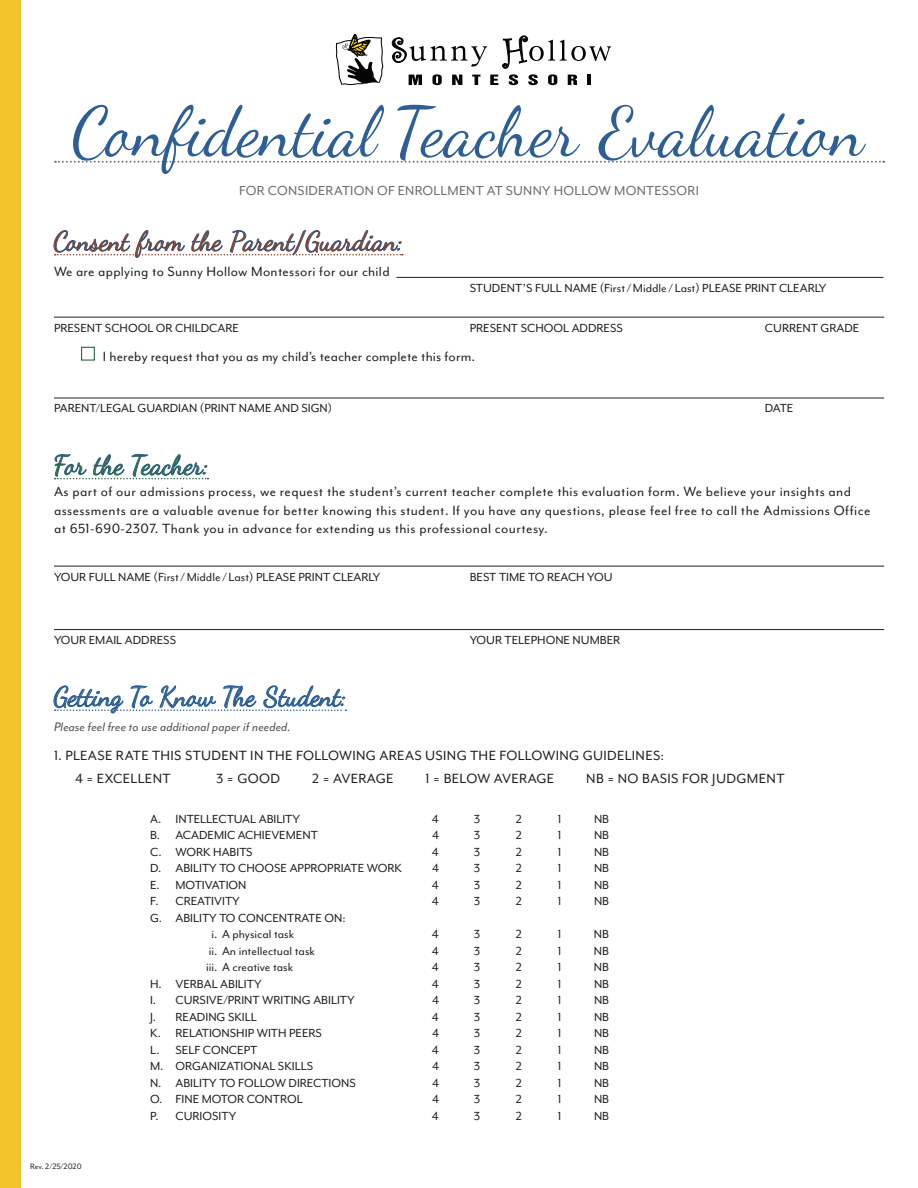
<style>
.page{position:relative;width:918px;height:1188px;background:#fff}
.page>*{position:absolute;margin:0;border:0;box-sizing:border-box;transform-origin:0 0}
.t1{font:69.3px "Dancing Script OT";color:#2d5f96}
.List_Paragraph{font:27px "Dancing Script OT";color:#854026}
.List_Paragraph-2{font:27px "Dancing Script OT";color:#2d5f96}
.List_Paragraph-3{font:27px "Dancing Script OT";color:#2e6a48}
.List_Paragraph-4{font:15.3px/18.5px "Mr Eaves Mod OT";letter-spacing:.025em;color:#231f20}
.List_Paragraph-5{font:15px "Mr Eaves Mod OT";letter-spacing:.015em;color:#6c6d70}
.List_Paragraph-6{font:italic 14.25px "Mr Eaves Mod OT";letter-spacing:.01em;color:#4b4c4d}
.t2{font:13.5px "Mr Eaves Mod OT";color:#231f20}
.t3{font:9px "Mr Eaves Mod OT";color:#231f20}
</style>
<div class="page">
<hr style="left:396px;top:277px;width:488px;height:1px;background:#231f20">
<hr style="left:54px;top:317px;width:830px;height:1px;background:#231f20">
<hr style="left:54px;top:398px;width:830px;height:1px;background:#231f20">
<hr style="left:54px;top:566px;width:830px;height:1px;background:#231f20">
<hr style="left:54px;top:629px;width:830px;height:1px;background:#231f20">
<svg style="left:54px;top:230px;width:349px;height:28px"></svg>
<div style="left:81px;top:347px;width:14px;height:14px;border:1px solid #2e6a48"></div>
<svg style="left:55px;top:454px;width:153px;height:25px"></svg>
<svg style="left:54px;top:686px;width:292px;height:27px"></svg>
<svg style="left:336px;top:34px;width:47px;height:51px"></svg>
<svg style="left:392px;top:36px;width:219px;height:49px"></svg>
<hr style="left:587px;top:75px;width:4px;height:10px;background:#050504">
<svg style="left:55px;top:161px;width:829px;height:2px"></svg>
<div style="left:0;top:0;width:21px;height:1188px;background:#f2c42c"></div>
<p class="t1" style="left:73px;top:91px;width:794px">Confidential Teacher Evaluation</p>
<p class="List_Paragraph-5" style="left:239px;top:182px;width:461px">FOR CONSIDERATION OF ENROLLMENT AT SUNNY HOLLOW MONTESSORI</p>
<p class="List_Paragraph" style="left:54px;top:225px;width:350px">Consent from the Parent/Guardian:</p>
<p class="List_Paragraph-4" style="left:54px;top:262px;width:337px">We are applying to Sunny Hollow Montessori for our child</p>
<p class="t2" style="left:470px;top:280px;width:358px">STUDENT’S FULL NAME (First/Middle / Last) PLEASE PRINT CLEARLY</p>
<p class="t2" style="left:54px;top:320px;width:186px">PRESENT SCHOOL OR CHILDCARE</p>
<p class="t2" style="left:470px;top:320px;width:155px">PRESENT SCHOOL ADDRESS</p>
<p class="t2" style="left:765px;top:320px;width:96px">CURRENT GRADE</p>
<p class="List_Paragraph-4" style="left:103px;top:347px;width:374px">I hereby request that you as my child’s teacher complete this form.</p>
<p class="t2" style="left:54px;top:401px;width:280px">PARENT/LEGAL GUARDIAN (PRINT NAME AND SIGN)</p>
<p class="t2" style="left:765px;top:401px;width:30px">DATE</p>
<p class="List_Paragraph-3" style="left:54px;top:449px;width:156px">For the Teacher:</p>
<p class="List_Paragraph-4" style="left:54px;top:482px;width:818px">As part of our admissions process, we request the student’s current teacher complete this evaluation form. We believe your insights and assessments are a valuable avenue for better knowing this student. If you have any questions, please feel free to call the Admissions Office at 651-690-2307. Thank you in advance for extending us this professional courtesy.</p>
<p class="t2" style="left:54px;top:569px;width:328px">YOUR FULL NAME (First/Middle / Last) PLEASE PRINT CLEARLY</p>
<p class="t2" style="left:470px;top:569px;width:144px">BEST TIME TO REACH YOU</p>
<p class="t2" style="left:54px;top:632px;width:124px">YOUR EMAIL ADDRESS</p>
<p class="t2" style="left:470px;top:632px;width:152px">YOUR TELEPHONE NUMBER</p>
<p class="List_Paragraph-2" style="left:54px;top:681px;width:294px">Getting To Know The Student:</p>
<p class="List_Paragraph-6" style="left:54px;top:719px;width:238px">Please feel free to use additional paper if needed.</p>
<p class="List_Paragraph-4" style="left:75px;top:744px;width:591px;line-height:23px;text-indent:-21px">1. PLEASE RATE THIS STUDENT IN THE FOLLOWING AREAS USING THE FOLLOWING GUIDELINES:<br>4 = EXCELLENT</p>
<p class="List_Paragraph-4" style="left:216px;top:769px;width:66px">3 = GOOD</p>
<p class="List_Paragraph-4" style="left:312px;top:769px;width:83px">2 = AVERAGE</p>
<p class="List_Paragraph-4" style="left:425px;top:769px;width:130px">1 = BELOW AVERAGE</p>
<p class="List_Paragraph-4" style="left:586px;top:769px;width:200px">NB = NO BASIS FOR JUDGMENT</p>
<p class="t2" style="left:150px;top:811px;width:151px">a. INTELLECTUAL ABILITY</p>
<p class="t2" style="left:432px;top:811px;width:8px">4</p>
<p class="t2" style="left:474px;top:811px;width:8px">3</p>
<p class="t2" style="left:516px;top:811px;width:8px">2</p>
<p class="t2" style="left:558px;top:811px;width:5px">1</p>
<p class="t2" style="left:594px;top:811px;width:17px">NB</p>
<p class="t2" style="left:150px;top:828px;width:169px">b. ACADEMIC ACHIEVEMENT</p>
<p class="t2" style="left:432px;top:828px;width:8px">4</p>
<p class="t2" style="left:474px;top:828px;width:8px">3</p>
<p class="t2" style="left:516px;top:828px;width:8px">2</p>
<p class="t2" style="left:558px;top:828px;width:5px">1</p>
<p class="t2" style="left:594px;top:828px;width:17px">NB</p>
<p class="t2" style="left:150px;top:844px;width:104px">c . WORK HABITS</p>
<p class="t2" style="left:432px;top:844px;width:8px">4</p>
<p class="t2" style="left:474px;top:844px;width:8px">3</p>
<p class="t2" style="left:516px;top:844px;width:8px">2</p>
<p class="t2" style="left:558px;top:844px;width:5px">1</p>
<p class="t2" style="left:594px;top:844px;width:17px">NB</p>
<p class="t2" style="left:150px;top:861px;width:253px">d. ABILITY TO CHOOSE APPROPRIATE WORK</p>
<p class="t2" style="left:432px;top:861px;width:8px">4</p>
<p class="t2" style="left:474px;top:861px;width:8px">3</p>
<p class="t2" style="left:516px;top:861px;width:8px">2</p>
<p class="t2" style="left:558px;top:861px;width:5px">1</p>
<p class="t2" style="left:594px;top:861px;width:17px">NB</p>
<p class="t2" style="left:150px;top:877px;width:98px">e. MOTIVATION</p>
<p class="t2" style="left:432px;top:877px;width:8px">4</p>
<p class="t2" style="left:474px;top:877px;width:8px">3</p>
<p class="t2" style="left:516px;top:877px;width:8px">2</p>
<p class="t2" style="left:558px;top:877px;width:5px">1</p>
<p class="t2" style="left:594px;top:877px;width:17px">NB</p>
<p class="t2" style="left:150px;top:894px;width:91px">f. CREATIVITY</p>
<p class="t2" style="left:432px;top:894px;width:8px">4</p>
<p class="t2" style="left:474px;top:894px;width:8px">3</p>
<p class="t2" style="left:516px;top:894px;width:8px">2</p>
<p class="t2" style="left:558px;top:894px;width:5px">1</p>
<p class="t2" style="left:594px;top:894px;width:17px">NB</p>
<p class="t2" style="left:150px;top:910px;width:197px">g . ABILITY TO CONCENTRATE ON:</p>
<p class="t2" style="left:212px;top:927px;width:84px">i. A physical task</p>
<p class="t2" style="left:432px;top:927px;width:8px">4</p>
<p class="t2" style="left:474px;top:927px;width:8px">3</p>
<p class="t2" style="left:516px;top:927px;width:8px">2</p>
<p class="t2" style="left:558px;top:927px;width:5px">1</p>
<p class="t2" style="left:594px;top:927px;width:17px">NB</p>
<p class="t2" style="left:209px;top:943px;width:108px">ii. An intellectual task</p>
<p class="t2" style="left:432px;top:943px;width:8px">4</p>
<p class="t2" style="left:474px;top:943px;width:8px">3</p>
<p class="t2" style="left:516px;top:943px;width:8px">2</p>
<p class="t2" style="left:558px;top:943px;width:5px">1</p>
<p class="t2" style="left:594px;top:943px;width:17px">NB</p>
<p class="t2" style="left:206px;top:960px;width:89px">iii. A creative task</p>
<p class="t2" style="left:432px;top:960px;width:8px">4</p>
<p class="t2" style="left:474px;top:960px;width:8px">3</p>
<p class="t2" style="left:516px;top:960px;width:8px">2</p>
<p class="t2" style="left:558px;top:960px;width:5px">1</p>
<p class="t2" style="left:594px;top:960px;width:17px">NB</p>
<p class="t2" style="left:150px;top:976px;width:113px">h . VERBAL ABILITY</p>
<p class="t2" style="left:432px;top:976px;width:8px">4</p>
<p class="t2" style="left:474px;top:976px;width:8px">3</p>
<p class="t2" style="left:516px;top:976px;width:8px">2</p>
<p class="t2" style="left:558px;top:976px;width:5px">1</p>
<p class="t2" style="left:594px;top:976px;width:17px">NB</p>
<p class="t2" style="left:150px;top:993px;width:206px">i. CURSIVE/PRINT WRITING ABILITY</p>
<p class="t2" style="left:432px;top:993px;width:8px">4</p>
<p class="t2" style="left:474px;top:993px;width:8px">3</p>
<p class="t2" style="left:516px;top:993px;width:8px">2</p>
<p class="t2" style="left:558px;top:993px;width:5px">1</p>
<p class="t2" style="left:594px;top:993px;width:17px">NB</p>
<p class="t2" style="left:150px;top:1009px;width:108px">j. READING SKILL</p>
<p class="t2" style="left:432px;top:1009px;width:8px">4</p>
<p class="t2" style="left:474px;top:1009px;width:8px">3</p>
<p class="t2" style="left:516px;top:1009px;width:8px">2</p>
<p class="t2" style="left:558px;top:1009px;width:5px">1</p>
<p class="t2" style="left:594px;top:1009px;width:17px">NB</p>
<p class="t2" style="left:150px;top:1026px;width:174px">k. RELATIONSHIP WITH PEERS</p>
<p class="t2" style="left:432px;top:1026px;width:8px">4</p>
<p class="t2" style="left:474px;top:1026px;width:8px">3</p>
<p class="t2" style="left:516px;top:1026px;width:8px">2</p>
<p class="t2" style="left:558px;top:1026px;width:5px">1</p>
<p class="t2" style="left:594px;top:1026px;width:17px">NB</p>
<p class="t2" style="left:150px;top:1042px;width:109px">l. SELF CONCEPT</p>
<p class="t2" style="left:432px;top:1042px;width:8px">4</p>
<p class="t2" style="left:474px;top:1042px;width:8px">3</p>
<p class="t2" style="left:516px;top:1042px;width:8px">2</p>
<p class="t2" style="left:558px;top:1042px;width:5px">1</p>
<p class="t2" style="left:594px;top:1042px;width:17px">NB</p>
<p class="t2" style="left:150px;top:1059px;width:165px">m. ORGANIZATIONAL SKILLS</p>
<p class="t2" style="left:432px;top:1059px;width:8px">4</p>
<p class="t2" style="left:474px;top:1059px;width:8px">3</p>
<p class="t2" style="left:516px;top:1059px;width:8px">2</p>
<p class="t2" style="left:558px;top:1059px;width:5px">1</p>
<p class="t2" style="left:594px;top:1059px;width:17px">NB</p>
<p class="t2" style="left:150px;top:1075px;width:207px">n. ABILITY TO FOLLOW DIRECTIONS</p>
<p class="t2" style="left:432px;top:1075px;width:8px">4</p>
<p class="t2" style="left:474px;top:1075px;width:8px">3</p>
<p class="t2" style="left:516px;top:1075px;width:8px">2</p>
<p class="t2" style="left:558px;top:1075px;width:5px">1</p>
<p class="t2" style="left:594px;top:1075px;width:17px">NB</p>
<p class="t2" style="left:150px;top:1092px;width:154px">o. FINE MOTOR CONTROL</p>
<p class="t2" style="left:432px;top:1092px;width:8px">4</p>
<p class="t2" style="left:474px;top:1092px;width:8px">3</p>
<p class="t2" style="left:516px;top:1092px;width:8px">2</p>
<p class="t2" style="left:558px;top:1092px;width:5px">1</p>
<p class="t2" style="left:594px;top:1092px;width:17px">NB</p>
<p class="t2" style="left:150px;top:1108px;width:88px">p. CURIOSITY</p>
<p class="t2" style="left:432px;top:1108px;width:8px">4</p>
<p class="t2" style="left:474px;top:1108px;width:8px">3</p>
<p class="t2" style="left:516px;top:1108px;width:8px">2</p>
<p class="t2" style="left:558px;top:1108px;width:5px">1</p>
<p class="t2" style="left:594px;top:1108px;width:17px">NB</p>
<p class="t3" style="left:30px;top:1161px;width:53px">Rev. 2/25/2020</p>
</div>
